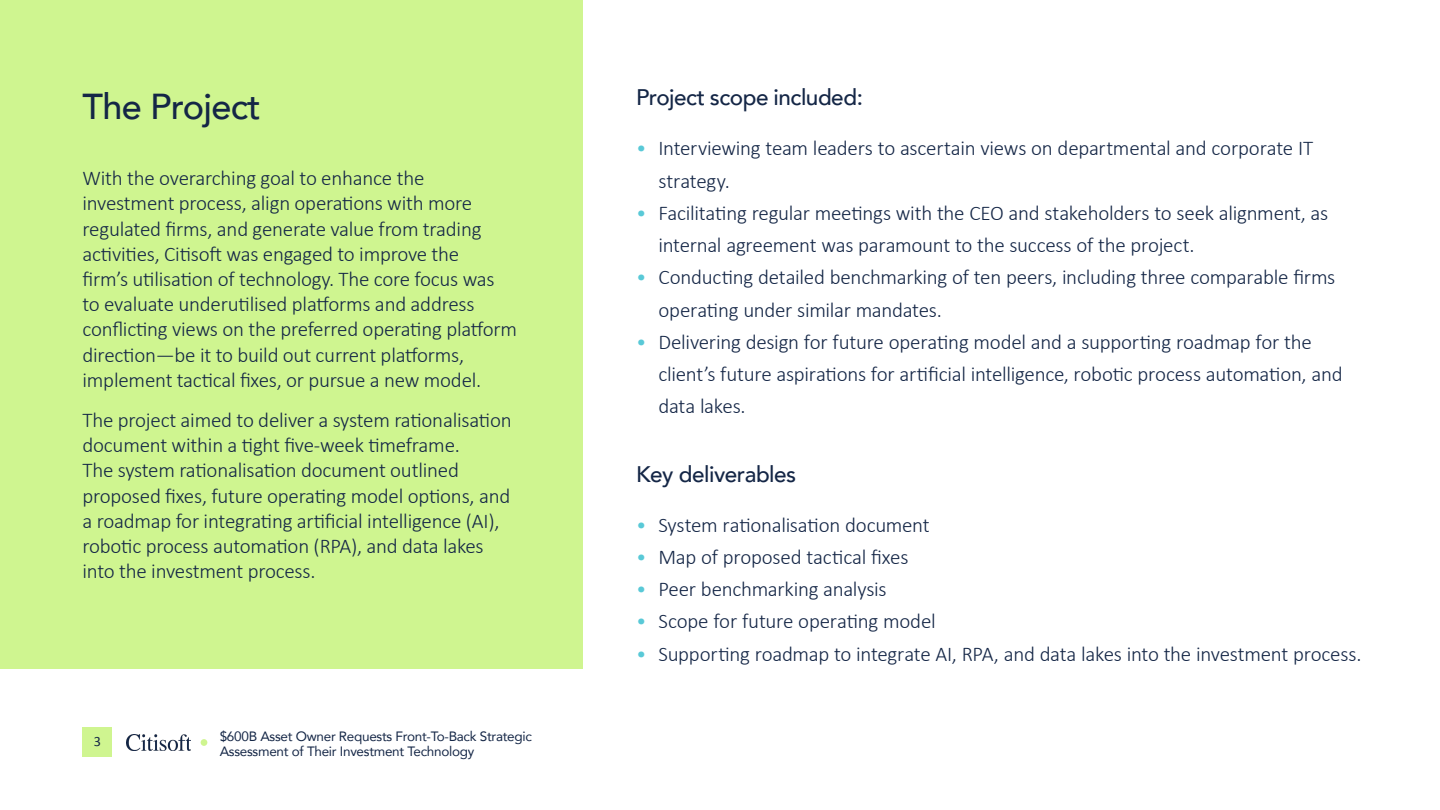
<style>
.page{position:relative;width:1440px;height:810px;background:#fff}
.page>*{position:absolute;margin:0;border:0;box-sizing:border-box;transform-origin:0 0}
.Headings_for_the_lists__bigger_font{font:500 36px "Avenir";letter-spacing:-.02em;color:#142646}
.H2__Pages{font:500 22.5px "Avenir";letter-spacing:-.02em;color:#142646}
.Paragraph_Style{font:300 21px/25.2px "Calibri";letter-spacing:-.01em;color:#142646}
.t1{font:14.25px "Calibri";color:#142646}
.t2{font:13.5px/15px "Avenir";letter-spacing:-.02em;color:#142646}
.s1{color:#59c9d7}
</style>
<div class="page">
<div style="left:82px;top:728px;width:30px;height:30px;background:#cff590"></div>
<img style="left:126px;top:734px;width:64px;height:17px">
<div style="left:201px;top:739px;width:6px;height:7px;background:#cff590;border-radius:50%"></div>
<div style="left:0;top:0;width:583px;height:669px;background:#cff590"></div>
<p class="Headings_for_the_lists__bigger_font" style="left:82px;top:75px;width:180px">The Project</p>
<p class="Paragraph_Style" style="left:82px;top:165px;width:436px">With the overarching goal to enhance the investment process, align operations with more regulated firms, and generate value from trading activities, Citisoft was engaged to improve the<br>firm’s utilisation of technology. The core focus was to evaluate underutilised platforms and address conflicting views on the preferred operating platform direction—be it to build out current platforms, implement tactical fixes, or pursue a new model.</p>
<p class="Paragraph_Style" style="left:82px;top:407px;width:431px">The project aimed to deliver a system rationalisation document within a tight five-week timeframe.<br>The system rationalisation document outlined proposed fixes, future operating model options, and a roadmap for integrating artificial intelligence (AI), robotic process automation (RPA), and data lakes into the investment process.</p>
<p class="t1" style="left:94px;top:732px;width:9px">3</p>
<p class="t2" style="left:220px;top:728px;width:314px">$600B Asset Owner Requests Front-To-Back Strategic<br>Assessment of Their Investment Technology</p>
<p class="H2__Pages" style="left:636px;top:78px;width:228px">Project scope included:</p>
<p class="Paragraph_Style" style="left:658px;top:132px;width:656px;line-height:32.2px;text-indent:-22px"><span class="s1">•</span> Interviewing team leaders to ascertain views on departmental and corporate IT strategy.</p>
<p class="Paragraph_Style" style="left:658px;top:196px;width:671px;line-height:32.2px;text-indent:-22px"><span class="s1">•</span> Facilitating regular meetings with the CEO and stakeholders to seek alignment, as internal agreement was paramount to the success of the project.</p>
<p class="Paragraph_Style" style="left:658px;top:261px;width:678px;line-height:32.2px;text-indent:-22px"><span class="s1">•</span> Conducting detailed benchmarking of ten peers, including three comparable firms operating under similar mandates.</p>
<p class="Paragraph_Style" style="left:658px;top:325px;width:686px;line-height:32.2px;text-indent:-22px"><span class="s1">•</span> Delivering design for future operating model and a supporting roadmap for the client’s future aspirations for artificial intelligence, robotic process automation, and data lakes.</p>
<p class="H2__Pages" style="left:636px;top:455px;width:162px">Key deliverables</p>
<p class="Paragraph_Style" style="left:636px;top:512px;width:295px"><span class="s1">•</span> System rationalisation document</p>
<p class="Paragraph_Style" style="left:636px;top:544px;width:274px"><span class="s1">•</span> Map of proposed tactical fixes</p>
<p class="Paragraph_Style" style="left:636px;top:576px;width:252px"><span class="s1">•</span> Peer benchmarking analysis</p>
<p class="Paragraph_Style" style="left:636px;top:609px;width:301px"><span class="s1">•</span> Scope for future operating model</p>
<p class="Paragraph_Style" style="left:636px;top:641px;width:727px"><span class="s1">•</span> Supporting roadmap to integrate AI, RPA, and data lakes into the investment process.</p>
</div>
